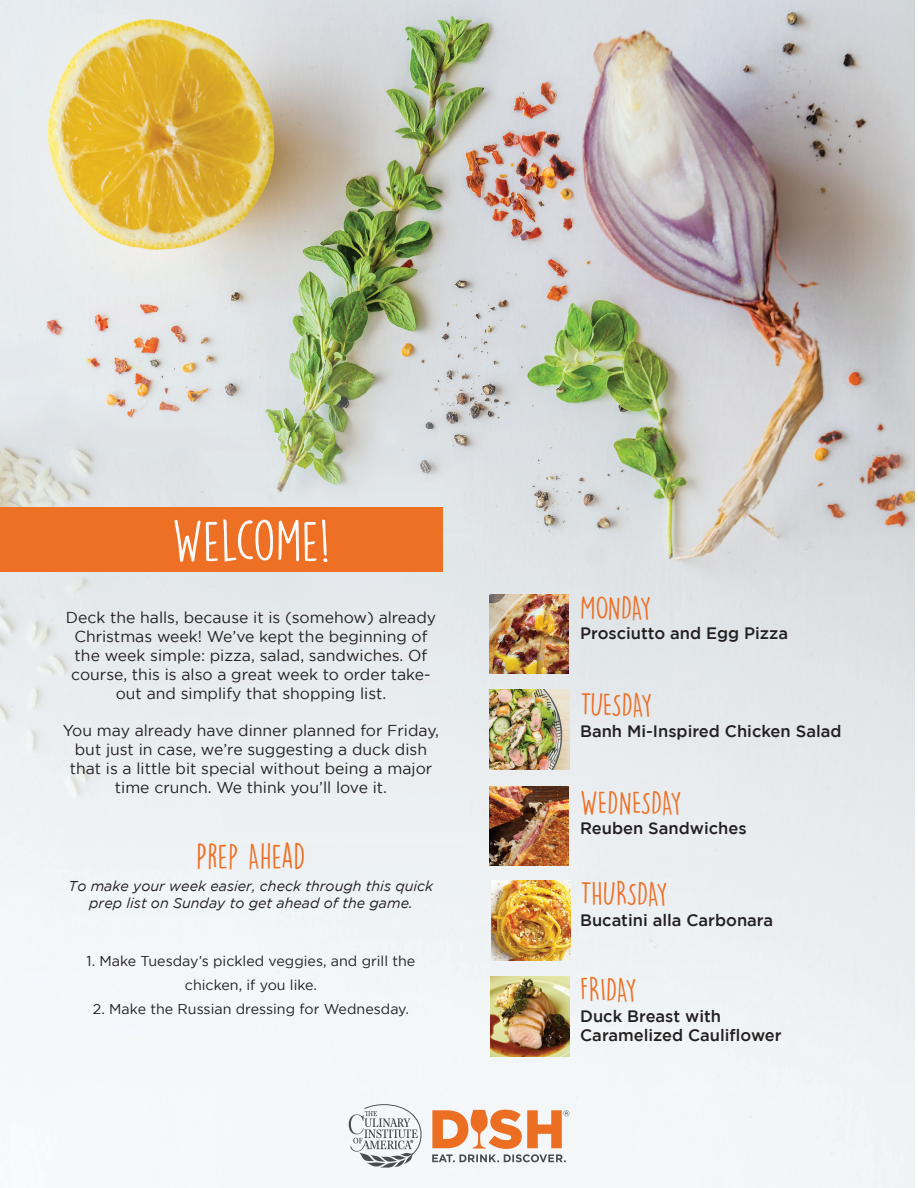
<style>
.page{position:relative;width:918px;height:1188px;background:#fff}
.page>*{position:absolute;margin:0;border:0;box-sizing:border-box;transform-origin:0 0}
.t1{font:52.5px "DK Lemon Yellow Sun";color:#fafafa}
.t2{font:31.5px "DK Lemon Yellow Sun";color:#ed7025}
.t3{font:30px "DK Lemon Yellow Sun";letter-spacing:-.02em;color:#ed7025}
.t4{font:30px "DK Lemon Yellow Sun";color:#ed7025}
.t5{font:30px "DK Lemon Yellow Sun";letter-spacing:-.04em;color:#ed7025}
.t6{font:500 16.5px/19.5px "Gotham";color:#231f20}
.t7{font:15.75px/18.9px "Gotham";color:#231f20;text-align:center}
.t8{font:14.25px/24px "Gotham";color:#231f20;text-align:center}
.t9{font:italic 14.25px/17.1px "Gotham";color:#231f20;text-align:center}
</style>
<div class="page">
<img style="left:0;top:0;width:915px;height:1188px">
<img style="left:490px;top:595px;width:78px;height:79px">
<img style="left:492px;top:880px;width:78px;height:80px">
<img style="left:489px;top:787px;width:80px;height:79px">
<img style="left:490px;top:690px;width:79px;height:79px">
<img style="left:490px;top:977px;width:80px;height:79px">
<svg style="left:349px;top:1104px;width:73px;height:64px"></svg>
<svg style="left:432px;top:1110px;width:137px;height:52px"></svg>
<div style="left:0;top:508px;width:443px;height:64px;background:#ed7025"></div>
<h1 class="t1" style="left:172px;top:509px;width:160px">WELCOME!</h1>
<p class="t7" style="left:66px;top:608px;width:372px">Deck the halls, because it is (somehow) already Christmas week! We’ve kept the beginning of the week simple: pizza, salad, sandwiches. Of course, this is also a great week to order take&shy;out and simplify that shopping list.</p>
<p class="t7" style="left:63px;top:721px;width:378px">You may already have dinner planned for Friday, but just in case, we’re suggesting a duck dish that is a little bit special without being a major time crunch. We think you’ll love it.</p>
<h2 class="t2" style="left:196px;top:837px;width:111px">PREP AHEAD</h2>
<p class="t9" style="left:69px;top:878px;width:366px">To make your week easier, check through this quick prep list on Sunday to get ahead of the game.</p>
<p class="t8" style="left:87px;top:949px;width:330px">1. Make Tuesday’s pickled veggies, and grill the chicken, if you like.</p>
<p class="t8" style="left:93px;top:997px;width:318px">2. Make the Russian dressing for Wednesday.</p>
<h3 class="t3" style="left:580px;top:589px;width:73px">MONDAY</h3>
<p class="t6" style="left:580px;top:623px;width:210px">Prosciutto and Egg Pizza</p>
<h3 class="t5" style="left:580px;top:687px;width:74px">TUESDAY</h3>
<p class="t6" style="left:580px;top:721px;width:263px">Banh Mi-Inspired Chicken Salad</p>
<h3 class="t4" style="left:580px;top:784px;width:103px">WEDNESDAY</h3>
<p class="t6" style="left:580px;top:818px;width:168px">Reuben Sandwiches</p>
<h3 class="t3" style="left:580px;top:876px;width:89px">THURSDAY</h3>
<p class="t6" style="left:580px;top:910px;width:194px">Bucatini alla Carbonara</p>
<h3 class="t3" style="left:580px;top:972px;width:58px">FRIDAY</h3>
<p class="t6" style="left:580px;top:1006px;width:203px">Duck Breast with<br>Caramelized Cauliflower</p>
</div>
